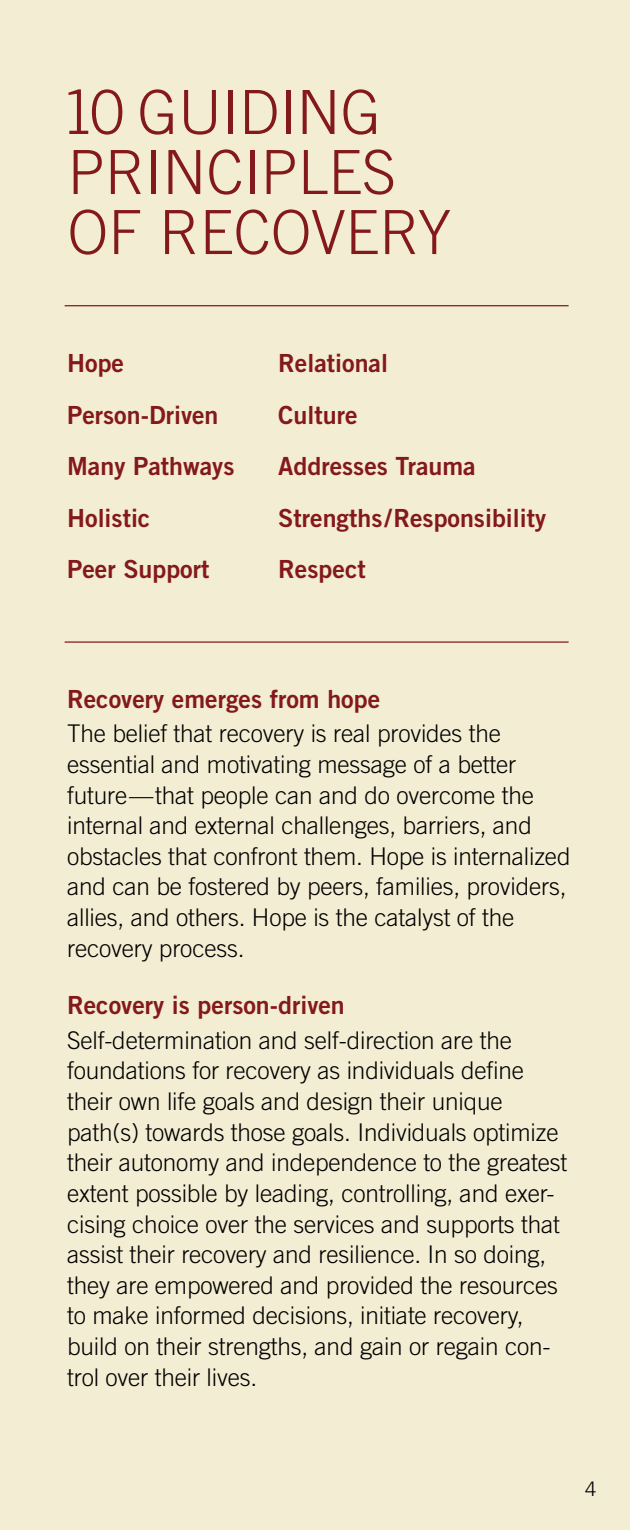
<style>
.page{position:relative;width:630px;height:1530px;background:#f3edd3}
.page>*{position:absolute;margin:0;border:0;box-sizing:border-box;transform-origin:0 0}
.t1{font:300 61px/60px "Trade Gothic LT Std";color:#84191c}
.t2{font:25px "Trade Gothic LT Std Bd 2";color:#84191c}
.t3{font:300 24.5px/30.5px "Trade Gothic LT Std";letter-spacing:-.005em;color:#000}
.t4{font:300 20px "Trade Gothic LT Std";color:#000}
</style>
<div class="page">
<hr style="left:65px;top:305px;width:504px;height:1px;background:#84191c">
<hr style="left:65px;top:641px;width:504px;height:2px;background:#84191c">
<h2 class="t1" style="left:61px;top:82px;width:392px">10 GUIDING<br>PRINCIPLES<br>OF RECOVERY</h2>
<p class="t2" style="left:67px;top:348px;width:58px">Hope</p>
<p class="t2" style="left:67px;top:399px;width:153px">Person-Driven</p>
<p class="t2" style="left:67px;top:451px;width:169px">Many Pathways</p>
<p class="t2" style="left:67px;top:502px;width:85px">Holistic</p>
<p class="t2" style="left:67px;top:554px;width:144px">Peer Support</p>
<p class="t2" style="left:278px;top:348px;width:111px">Relational</p>
<p class="t2" style="left:278px;top:399px;width:81px">Culture</p>
<p class="t2" style="left:278px;top:451px;width:199px">Addresses Trauma</p>
<p class="t2" style="left:278px;top:502px;width:269px">Strengths/Responsibility</p>
<p class="t2" style="left:278px;top:554px;width:89px">Respect</p>
<h3 class="t2" style="left:67px;top:683px;width:315px">Recovery emerges from hope</h3>
<p class="t3" style="left:67px;top:718px;width:505px">The belief that recovery is real provides the essential and motivating message of a better future—that people can and do overcome the internal and external challenges, barriers, and obstacles that confront them. Hope is internalized and can be fostered by peers, families, providers, allies, and others. Hope is the catalyst of the recovery process.</p>
<h3 class="t2" style="left:67px;top:990px;width:279px">Recovery is person-driven</h3>
<p class="t3" style="left:67px;top:1025px;width:502px">Self-determination and self-direction are the foundations for recovery as individuals define their own life goals and design their unique path(s) towards those goals. Individuals optimize their autonomy and independence to the greatest extent possible by leading, controlling, and exer&shy;cising choice over the services and supports that assist their recovery and resilience. In so doing, they are empowered and provided the resources to make informed decisions, initiate recovery, build on their strengths, and gain or regain con&shy;trol over their lives.</p>
<p class="t4" style="left:585px;top:1477px;width:13px">4</p>
</div>
